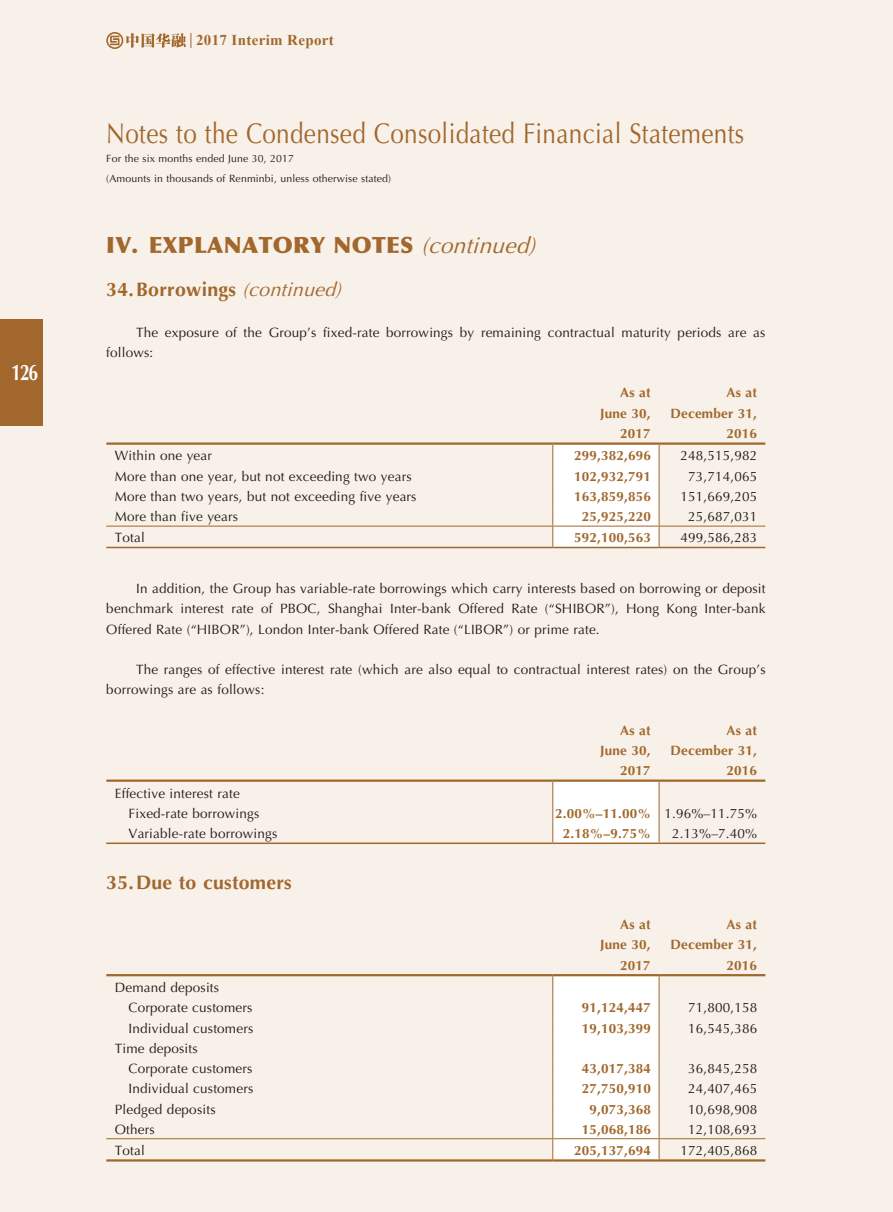
<style>
.page{position:relative;width:893px;height:1212px;background:#f7f1e9}
.page>*{position:absolute;margin:0;border:0;box-sizing:border-box;transform-origin:0 0}
.t1{font:28.5px "Optima";letter-spacing:.015em;color:#a2672c;scale:.85 1}
.t2{font:900 22.5px "Optima";letter-spacing:.015em;color:#a2672c}
.t3{font:700 22.5px "Optima";color:#fff;scale:.77 1}
.t4{font:700 19.5px "Optima";letter-spacing:.015em;color:#a2672c}
.t5{font:700 15px "Times New Roman";letter-spacing:.02em;color:#a2672c}
.t6{font:13.5px/20.2px "Optima";letter-spacing:.015em;color:#231916}
.t7{font:700 13.5px/20.2px "Optima";letter-spacing:.015em;color:#a2672c;text-align:right}
.t8{font:10.5px/19.5px "Optima";letter-spacing:.015em;color:#231916}
.s1{font-weight:400;font-style:italic}
.s2{font-weight:400;color:#231916}
</style>
<div class="page">
<div style="left:0;top:319px;width:43px;height:106px;background:#a2672c"></div>
<svg style="left:106px;top:32px;width:86px;height:17px"></svg>
<hr style="left:106px;top:442px;width:447px;height:3px;background:#a2672c">
<hr style="left:553px;top:442px;width:106px;height:3px;background:#a2672c">
<hr style="left:659px;top:442px;width:106px;height:3px;background:#a2672c">
<hr style="left:106px;top:526px;width:447px;height:1px;background:#a2672c">
<hr style="left:659px;top:526px;width:106px;height:1px;background:#a2672c">
<svg style="left:552px;top:444px;width:108px;height:103px"></svg>
<hr style="left:106px;top:547px;width:447px;height:1px;background:#a2672c">
<hr style="left:553px;top:547px;width:106px;height:1px;background:#a2672c">
<hr style="left:659px;top:547px;width:106px;height:1px;background:#a2672c">
<hr style="left:106px;top:779px;width:447px;height:3px;background:#a2672c">
<hr style="left:553px;top:779px;width:106px;height:3px;background:#a2672c">
<hr style="left:659px;top:779px;width:106px;height:3px;background:#a2672c">
<div style="left:552px;top:781px;width:108px;height:61px;background:#fff"></div>
<hr style="left:106px;top:842px;width:447px;height:2px;background:#a2672c">
<hr style="left:553px;top:842px;width:106px;height:2px;background:#a2672c">
<hr style="left:659px;top:842px;width:106px;height:2px;background:#a2672c">
<hr style="left:106px;top:974px;width:447px;height:2px;background:#a2672c">
<hr style="left:553px;top:974px;width:106px;height:2px;background:#a2672c">
<hr style="left:659px;top:974px;width:106px;height:2px;background:#a2672c">
<hr style="left:106px;top:1138px;width:447px;height:1px;background:#a2672c">
<hr style="left:659px;top:1138px;width:106px;height:1px;background:#a2672c">
<hr style="left:106px;top:1159px;width:447px;height:2px;background:#a2672c">
<hr style="left:553px;top:1159px;width:106px;height:2px;background:#a2672c">
<hr style="left:659px;top:1159px;width:106px;height:2px;background:#a2672c">
<div style="left:552px;top:975px;width:108px;height:185px;background:#fff"></div>
<h2 class="t3" style="left:11px;top:359px;width:36px">126</h2>
<p class="t5" style="left:196px;top:30px;width:139px">2017 Interim Report</p>
<h1 class="t1" style="left:106px;top:117px;width:752px">Notes to the Condensed Consolidated Financial Statements</h1>
<p class="t8" style="left:106px;top:149px;width:286px">For the six months ended June 30, 2017<br>(Amounts in thousands of Renminbi, unless otherwise stated)</p>
<h2 class="t2" style="left:106px;top:231px;width:437px">IV. EXPLANATORY NOTES <span class="s1">(continued)</span></h2>
<h3 class="t4" style="left:106px;top:278px;width:242px">34.Borrowings <span class="s1">(continued)</span></h3>
<p class="t6" style="left:106px;top:322px;width:661px;text-indent:30px">The exposure of the Group’s fixed-rate borrowings by remaining contractual maturity periods are as follows:</p>
<p class="t7" style="left:600px;top:383px;width:52px">As at<br>June 30,</p>
<p class="t7" style="left:670px;top:383px;width:88px">As at<br>December 31,</p>
<p class="t7" style="left:620px;top:423px;width:32px">2017</p>
<p class="t7" style="left:726px;top:423px;width:32px">2016</p>
<p class="t6" style="left:115px;top:446px;width:99px">Within one year</p>
<p class="t7" style="left:574px;top:446px;width:78px">299,382,696</p>
<p class="t6" style="left:680px;top:446px;width:78px">248,515,982</p>
<p class="t6" style="left:115px;top:466px;width:298px">More than one year, but not exceeding two years</p>
<p class="t7" style="left:574px;top:466px;width:78px">102,932,791</p>
<p class="t6" style="left:688px;top:466px;width:71px">73,714,065</p>
<p class="t6" style="left:115px;top:486px;width:303px">More than two years, but not exceeding five years</p>
<p class="t7" style="left:574px;top:486px;width:78px">163,859,856</p>
<p class="t6" style="left:680px;top:486px;width:78px">151,669,205</p>
<p class="t6" style="left:115px;top:507px;width:125px">More than five years</p>
<p class="t7" style="left:582px;top:507px;width:71px">25,925,220</p>
<p class="t6" style="left:688px;top:507px;width:71px">25,687,031</p>
<p class="t6" style="left:115px;top:528px;width:32px">Total</p>
<p class="t7" style="left:574px;top:528px;width:78px">592,100,563</p>
<p class="t6" style="left:680px;top:528px;width:78px">499,586,283</p>
<p class="t6" style="left:106px;top:578px;width:661px;text-align:justify;text-indent:30px">In addition, the Group has variable-rate borrowings which carry interests based on borrowing or deposit benchmark interest rate of PBOC, Shanghai Inter-bank Offered Rate (“SHIBOR”), Hong Kong Inter-bank Offered Rate (“HIBOR”), London Inter-bank Offered Rate (“LIBOR”) or prime rate.</p>
<p class="t6" style="left:106px;top:659px;width:661px;text-indent:30px">The ranges of effective interest rate (which are also equal to contractual interest rates) on the Group’s borrowings are as follows:</p>
<p class="t7" style="left:600px;top:720px;width:52px">As at<br>June 30,</p>
<p class="t7" style="left:670px;top:720px;width:88px">As at<br>December 31,</p>
<p class="t7" style="left:620px;top:760px;width:32px">2017</p>
<p class="t7" style="left:726px;top:760px;width:32px">2016</p>
<p class="t6" style="left:129px;top:783px;width:132px;text-indent:-14px">Effective interest rate<br>Fixed-rate borrowings</p>
<p class="t7" style="left:555px;top:803px;width:204px">2.00%–11.00% <span class="s2">1.96%–11.75%</span></p>
<p class="t6" style="left:129px;top:823px;width:150px">Variable-rate borrowings</p>
<p class="t7" style="left:563px;top:823px;width:90px">2.18%–9.75%</p>
<p class="t6" style="left:672px;top:823px;width:87px">2.13%–7.40%</p>
<h3 class="t4" style="left:106px;top:871px;width:187px">35.Due to customers</h3>
<p class="t7" style="left:600px;top:914px;width:52px">As at<br>June 30,</p>
<p class="t7" style="left:670px;top:914px;width:88px">As at<br>December 31,</p>
<p class="t7" style="left:620px;top:955px;width:32px">2017</p>
<p class="t7" style="left:726px;top:955px;width:32px">2016</p>
<p class="t6" style="left:129px;top:977px;width:125px;text-indent:-14px">Demand deposits<br>Corporate customers</p>
<p class="t7" style="left:582px;top:998px;width:71px">91,124,447</p>
<p class="t6" style="left:688px;top:998px;width:71px">71,800,158</p>
<p class="t6" style="left:129px;top:1018px;width:126px">Individual customers</p>
<p class="t7" style="left:582px;top:1018px;width:71px">19,103,399</p>
<p class="t6" style="left:688px;top:1018px;width:71px">16,545,386</p>
<p class="t6" style="left:129px;top:1038px;width:125px;text-indent:-14px">Time deposits<br>Corporate customers</p>
<p class="t7" style="left:582px;top:1058px;width:71px">43,017,384</p>
<p class="t6" style="left:688px;top:1058px;width:71px">36,845,258</p>
<p class="t6" style="left:129px;top:1079px;width:126px">Individual customers</p>
<p class="t7" style="left:582px;top:1079px;width:71px">27,750,910</p>
<p class="t6" style="left:688px;top:1079px;width:71px">24,407,465</p>
<p class="t6" style="left:115px;top:1099px;width:102px">Pledged deposits</p>
<p class="t7" style="left:589px;top:1099px;width:63px">9,073,368</p>
<p class="t6" style="left:688px;top:1099px;width:71px">10,698,908</p>
<p class="t6" style="left:115px;top:1119px;width:41px">Others</p>
<p class="t7" style="left:582px;top:1119px;width:71px">15,068,186</p>
<p class="t6" style="left:688px;top:1119px;width:71px">12,108,693</p>
<p class="t6" style="left:115px;top:1140px;width:32px">Total</p>
<p class="t7" style="left:574px;top:1140px;width:78px">205,137,694</p>
<p class="t6" style="left:680px;top:1140px;width:78px">172,405,868</p>
</div>
